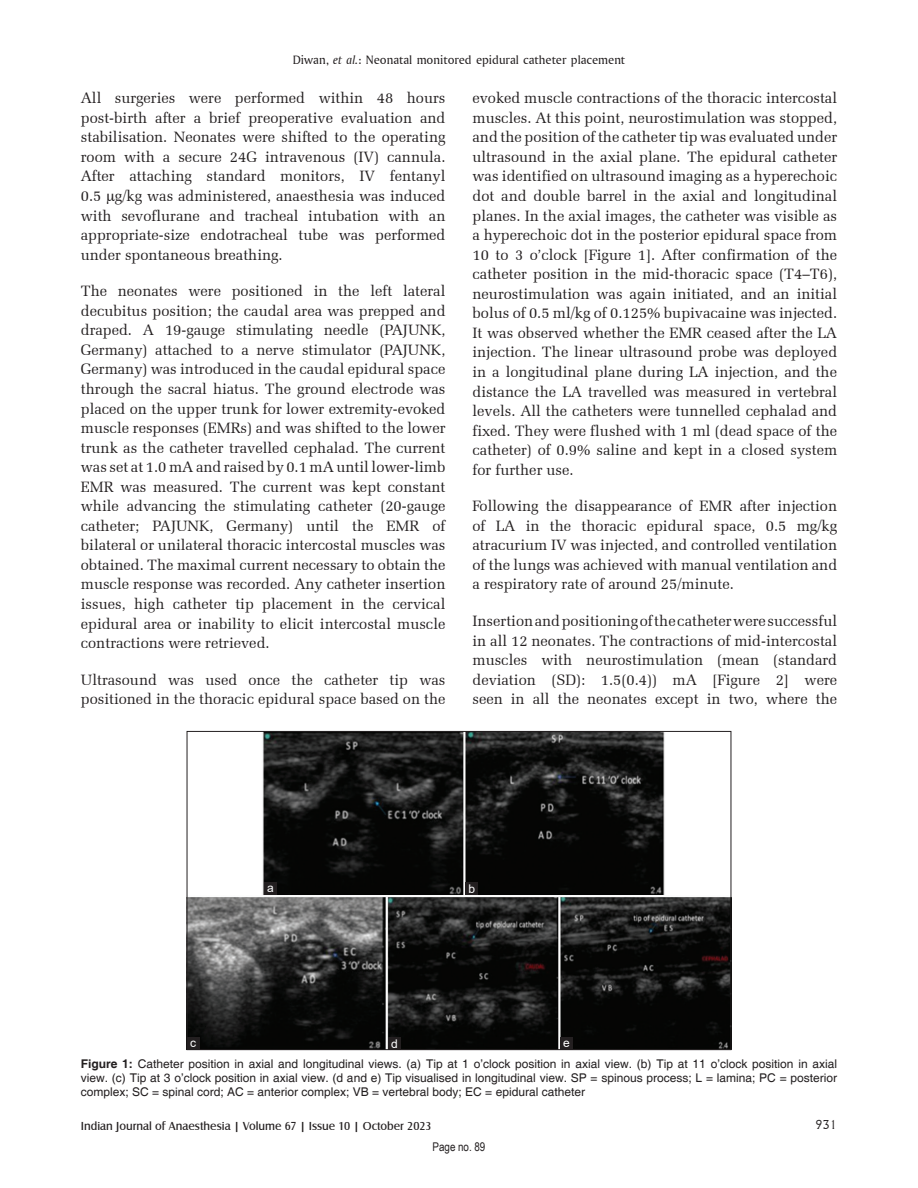
<style>
.page{position:relative;width:918px;height:1188px;background:#fff}
.page>*{position:absolute;margin:0;border:0;box-sizing:border-box;transform-origin:0 0}
.TX{font:15px/19.5px "Zapf Elliptical 711 BT";color:#231f20;text-align:justify}
.t1{font:12.75px "Amerigo BT Roman A";color:#231f20}
.FGC{font:12px/14.4px "Helvetica";color:#231f20;text-align:justify}
.t2{font:12px "Castle T";color:#231f20}
.TX-2{font:12px "Arial Narrow";color:#231f20}
.LABEL{font:12px "Arial";color:#fff}
.FOLIO_R{font:300 12px "Flareserif 821 BT";color:#231f20}
.s1{font-family:"Amerigo BT Italic A"}
.s2{font-weight:700}
</style>
<div class="page">
<img style="left:189px;top:733px;width:540px;height:315px">
<div style="left:388px;top:1037px;width:13px;height:13px;background:#231f20"></div>
<div style="left:187px;top:1037px;width:13px;height:13px;background:#231f20"></div>
<div style="left:465px;top:882px;width:13px;height:13px;background:#231f20"></div>
<div style="left:264px;top:882px;width:13px;height:13px;background:#231f20"></div>
<div style="left:560px;top:1037px;width:13px;height:13px;background:#231f20"></div>
<p class="t1" style="left:293px;top:52px;width:334px">Diwan, <span class="s1">et al.</span>: Neonatal monitored epidural catheter placement</p>
<p class="TX" style="left:81px;top:88px;width:366px">All surgeries were performed within 48 hours post‑birth after a brief preoperative evaluation and stabilisation. Neonates were shifted to the operating room with a secure 24G intravenous (IV) cannula.<br>After attaching standard monitors, IV fentanyl 0.5 g/kg was administered, anaesthesia was induced with sevoflurane and tracheal intubation with an appropriate‑size endotracheal tube was performed under spontaneous breathing.</p>
<p class="TX" style="left:81px;top:281px;width:366px">The neonates were positioned in the left lateral decubitus position; the caudal area was prepped and draped. A 19‑gauge stimulating needle (PAJUNK, Germany) attached to a nerve stimulator (PAJUNK, Germany) was introduced in the caudal epidural space through the sacral hiatus. The ground electrode was placed on the upper trunk for lower extremity‑evoked muscle responses (EMRs) and was shifted to the lower trunk as the catheter travelled cephalad. The current was set at 1.0 mA and raised by 0.1 mA until lower‑limb EMR was measured. The current was kept constant while advancing the stimulating catheter (20‑gauge catheter; PAJUNK, Germany) until the EMR of bilateral or unilateral thoracic intercostal muscles was obtained. The maximal current necessary to obtain the muscle response was recorded. Any catheter insertion issues, high catheter tip placement in the cervical epidural area or inability to elicit intercostal muscle contractions were retrieved.</p>
<p class="TX" style="left:81px;top:670px;width:366px">Ultrasound was used once the catheter tip was positioned in the thoracic epidural space based on the</p>
<p class="TX" style="left:472px;top:88px;width:366px">evoked muscle contractions of the thoracic intercostal muscles. At this point, neurostimulation was stopped, and the position of the catheter tip was evaluated under ultrasound in the axial plane. The epidural catheter was identified on ultrasound imaging as a hyperechoic dot and double barrel in the axial and longitudinal planes. In the axial images, the catheter was visible as a hyperechoic dot in the posterior epidural space from 10 to 3 o’clock [Figure 1]. After confirmation of the catheter position in the mid‑thoracic space (T4–T6), neurostimulation was again initiated, and an initial bolus of 0.5 ml/kg of 0.125% bupivacaine was injected.<br>It was observed whether the EMR ceased after the LA injection. The linear ultrasound probe was deployed in a longitudinal plane during LA injection, and the distance the LA travelled was measured in vertebral levels. All the catheters were tunnelled cephalad and fixed. They were flushed with 1 ml (dead space of the catheter) of 0.9% saline and kept in a closed system for further use.</p>
<p class="TX" style="left:472px;top:496px;width:366px">Following the disappearance of EMR after injection of LA in the thoracic epidural space, 0.5 mg/kg atracurium IV was injected, and controlled ventilation of the lungs was achieved with manual ventilation and a respiratory rate of around 25/minute.</p>
<p class="TX" style="left:472px;top:611px;width:366px">Insertion and positioning of the catheter were successful in all 12 neonates. The contractions of mid‑intercostal muscles with neurostimulation (mean (standard deviation (SD): 1.5(0.4)) mA [Figure 2] were seen in all the neonates except in two, where the</p>
<p class="LABEL" style="left:267px;top:879px;width:8px">a</p>
<p class="LABEL" style="left:469px;top:881px;width:8px">b</p>
<p class="LABEL" style="left:190px;top:1034px;width:7px">c</p>
<p class="LABEL" style="left:391px;top:1035px;width:8px">d</p>
<p class="LABEL" style="left:563px;top:1034px;width:8px">e</p>
<p class="FGC" style="left:81px;top:1057px;width:758px"><span class="s2">Figure 1:</span> Catheter position in axial and longitudinal views. (a) Tip at 1 o’clock position in axial view. (b) Tip at 11 o’clock position in axial view. (c) Tip at 3 o’clock position in axial view. (d and e) Tip visualised in longitudinal view. SP = spinous process; L = lamina; PC = posterior complex; SC = spinal cord; AC = anterior complex; VB = vertebral body; EC = epidural catheter</p>
<p class="t2" style="left:81px;top:1119px;width:352px">Indian Journal of Anaesthesia | Volume 67 | Issue 10 | October 2023</p>
<p class="FOLIO_R" style="left:815px;top:1117px;width:23px">931</p>
<p class="TX-2" style="left:433px;top:1138px;width:54px">Page no. 89</p>
</div>
